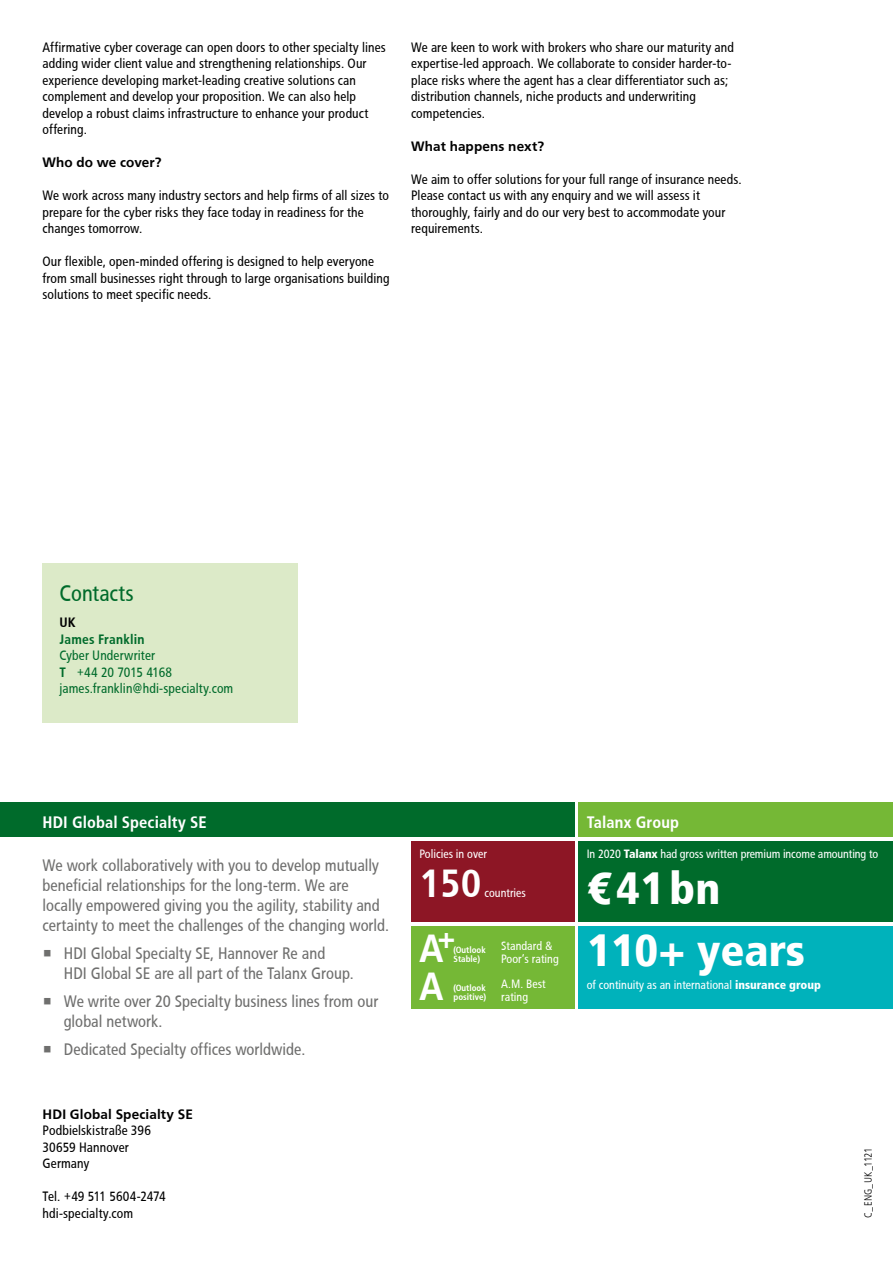
<style>
.page{position:relative;width:893px;height:1263px;background:#fff}
.page>*{position:absolute;margin:0;border:0;box-sizing:border-box;transform-origin:0 0}
.t1{font:45px/62.4px "HDI Gerling Sans Cond Black";color:#fff}
.t2{font:39px "HDI Gerling Sans Cond Bold";color:#fff}
.t3{font:22.5px "HDI Gerling Sans Cond Regular";letter-spacing:-.005em;color:#006b2b}
.t4{font:16.5px/19.8px "HDI Gerling Sans Cond Regular";color:#6f6f6e}
.t5{font:16.5px "HDI Gerling Sans Cond Bold";letter-spacing:.005em;color:#fff}
.t6{font:13.5px/16.5px "HDI Gerling Sans Cond Regular";letter-spacing:.01em;color:#000}
.t7{font:13.5px/16.5px "HDI Gerling Sans Cond Regular";letter-spacing:.005em;color:#006b2b}
.t8{font:13.5px "HDI Gerling Sans Bold";letter-spacing:.01em;color:#000}
.t9{font:13.5px "HDI Gerling Sans Cond Bold";letter-spacing:.015em;color:#006b2b}
.t10{font:13.5px "HDI Gerling Sans Cond Bold";color:#000}
.t11{font:12px/13.5px "HDI Gerling Sans Cond Regular";color:#fff}
.t12{font:10.5px "HDI Gerling Sans Cond Light";letter-spacing:-.005em;color:#000}
.t13{font:9px/9px "HDI Gerling Sans Cond Bold";color:#fff}
.s1{font-family:"HDI Gerling Sans Cond Bold"}
.s2{font-family:"HDI Gerling Sans Cond Black"}
</style>
<div class="page">
<div style="left:43px;top:563px;width:255px;height:159px;background:#dceac8"></div>
<div style="left:0;top:803px;width:574px;height:34px;background:#006b2b"></div>
<div style="left:578px;top:803px;width:315px;height:34px;background:#75b836"></div>
<div style="left:578px;top:841px;width:315px;height:81px;background:#006b2b"></div>
<div style="left:578px;top:926px;width:315px;height:83px;background:#00b2bb"></div>
<div style="left:411px;top:841px;width:163px;height:81px;background:#8d1625"></div>
<div style="left:411px;top:926px;width:163px;height:83px;background:#75b836"></div>
<p class="t6" style="left:43px;top:39px;width:345px">Affirmative cyber coverage can open doors to other specialty lines adding wider client value and strengthening relationships. Our experience developing market-leading creative solutions can complement and develop your proposition. We can also help develop a robust claims infrastructure to enhance your product offering.</p>
<p class="t8" style="left:43px;top:155px;width:120px">Who do we cover?</p>
<p class="t6" style="left:43px;top:188px;width:348px">We work across many industry sectors and help firms of all sizes to prepare for the cyber risks they face today in readiness for the changes tomorrow.</p>
<p class="t6" style="left:43px;top:254px;width:349px">Our flexible, open-minded offering is designed to help everyone from small businesses right through to large organisations building solutions to meet specific needs.</p>
<p class="t6" style="left:411px;top:39px;width:324px">We are keen to work with brokers who share our maturity and expertise-led approach. We collaborate to consider harder-to&shy;place risks where the agent has a clear differentiator such as; distribution channels, niche products and underwriting competencies.</p>
<p class="t8" style="left:411px;top:138px;width:135px">What happens next?</p>
<p class="t6" style="left:411px;top:171px;width:332px">We aim to offer solutions for your full range of insurance needs.<br>Please contact us with any enquiry and we will assess it thoroughly, fairly and do our very best to accommodate your requirements.</p>
<h3 class="t3" style="left:60px;top:581px;width:76px">Contacts</h3>
<p class="t10" style="left:60px;top:615px;width:18px">UK</p>
<p class="t9" style="left:60px;top:631px;width:87px">James Franklin</p>
<p class="t7" style="left:60px;top:647px;width:175px">Cyber Underwriter<br><span class="s1">T</span> +44 20 7015 4168 james.franklin@hdi-specialty.com</p>
<p class="t5" style="left:43px;top:812px;width:166px">HDI Global Specialty SE</p>
<p class="t5" style="left:587px;top:812px;width:94px">Talanx Group</p>
<p class="t11" style="left:587px;top:847px;width:293px">In 2020 <span class="s2">Talanx</span> had gross written premium income amounting to</p>
<h1 class="t1" style="left:587px;top:857px;width:220px">€41bn<br>110+ years</h1>
<p class="t11" style="left:587px;top:978px;width:236px">of continuity as an international <span class="s2">insurance group</span></p>
<p class="t11" style="left:420px;top:847px;width:69px">Policies in over</p>
<h2 class="t2" style="left:420px;top:860px;width:64px">150</h2>
<p class="t4" style="left:43px;top:856px;width:348px">We work collaboratively with you to develop mutually beneficial relationships for the long-term. We are locally empowered giving you the agility, stability and certainty to meet the challenges of the changing world.</p>
<p class="t4" style="left:64px;top:944px;width:291px;text-indent:-21px">• HDI Global Specialty SE, Hannover Re and<br>HDI Global SE are all part of the Talanx Group.</p>
<p class="t4" style="left:64px;top:992px;width:316px;text-indent:-21px">• We write over 20 Specialty business lines from our global network.</p>
<p class="t4" style="left:43px;top:1040px;width:264px">• Dedicated Specialty offices worldwide.</p>
<p class="t11" style="left:484px;top:886px;width:43px">countries</p>
<h2 class="t2" style="left:420px;top:926px;width:37px">A<sup>+</sup></h2>
<p class="t11" style="left:501px;top:939px;width:59px">Standard &amp;<br>Poor‘s rating</p>
<p class="t11" style="left:501px;top:977px;width:46px">A.M. Best rating</p>
<p class="t13" style="left:454px;top:945px;width:34px">(Outlook<br>Stable)</p>
<h2 class="t2" style="left:420px;top:964px;width:25px">A</h2>
<p class="t13" style="left:453px;top:983px;width:34px">(Outlook positive)</p>
<p class="t8" style="left:43px;top:1106px;width:152px">HDI Global Specialty SE</p>
<p class="t6" style="left:43px;top:1122px;width:110px">Podbielskistraße 396<br>30659 Hannover<br>Germany</p>
<p class="t6" style="left:43px;top:1188px;width:125px">Tel. +49 511 5604-2474 hdi-specialty.com</p>
<p class="t12" style="left:862px;top:1217px;width:72px;rotate:-90deg">C_ENG_UK_1121</p>
</div>
